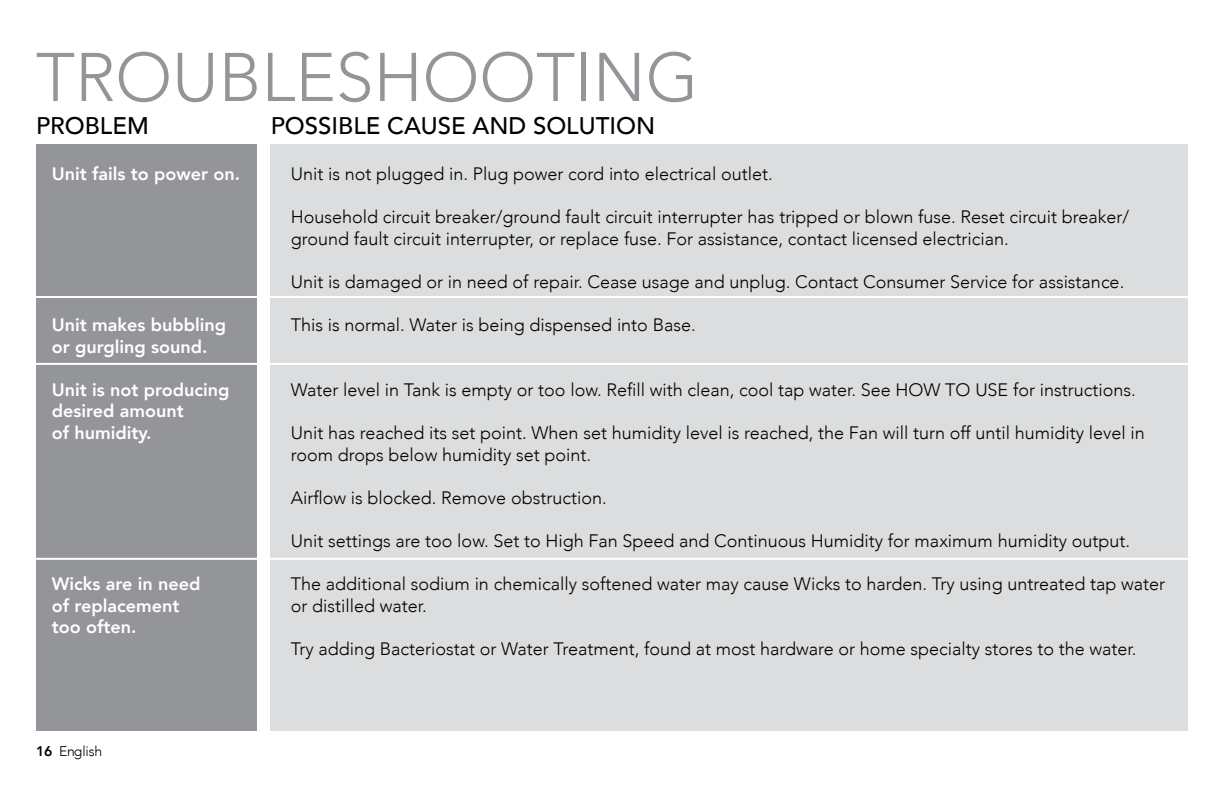
<style>
.page{position:relative;width:1224px;height:792px;background:#fff}
.page>*{position:absolute;margin:0;border:0;box-sizing:border-box;transform-origin:0 0}
.t1{font:300 68px "Avenir";color:#939598}
.t2{font:500 24px "Avenir";color:#000}
.t3{font:300 18px/21.6px "Avenir";color:#000}
.t4{font:800 18px/21.6px "Avenir";color:#fff}
.t5{font:300 14px "Avenir";letter-spacing:-.02em;color:#000}
.s1{font-weight:800}
</style>
<div class="page">
<div style="left:271px;top:144px;width:917px;height:586px;background:#dcddde"></div>
<div style="left:36px;top:144px;width:220px;height:586px;background:#939598"></div>
<hr style="left:36px;top:296px;width:1152px;height:2px;background:#fff">
<hr style="left:36px;top:363px;width:1152px;height:2px;background:#fff">
<hr style="left:36px;top:558px;width:1152px;height:2px;background:#fff">
<h1 class="t1" style="left:36px;top:37px;width:664px">TROUBLESHOOTING</h1>
<h2 class="t2" style="left:36px;top:104px;width:114px">PROBLEM</h2>
<h2 class="t2" style="left:271px;top:104px;width:386px">POSSIBLE CAUSE AND SOLUTION</h2>
<p class="t4" style="left:52px;top:163px;width:190px">Unit fails to power on.</p>
<p class="t4" style="left:52px;top:314px;width:176px">Unit makes bubbling or gurgling sound.</p>
<p class="t4" style="left:52px;top:379px;width:179px">Unit is not producing desired amount<br>of humidity.</p>
<p class="t4" style="left:52px;top:573px;width:150px">Wicks are in need of replacement too often.</p>
<p class="t5" style="left:36px;top:743px;width:68px"><span class="s1">16</span> English</p>
<p class="t3" style="left:291px;top:163px;width:483px">Unit is not plugged in. Plug power cord into electrical outlet.</p>
<p class="t3" style="left:291px;top:206px;width:840px">Household circuit breaker/ground fault circuit interrupter has tripped or blown fuse. Reset circuit breaker/ ground fault circuit interrupter, or replace fuse. For assistance, contact licensed electrician.</p>
<p class="t3" style="left:291px;top:271px;width:835px">Unit is damaged or in need of repair. Cease usage and unplug. Contact Consumer Service for assistance.</p>
<p class="t3" style="left:291px;top:314px;width:406px">This is normal. Water is being dispensed into Base.</p>
<p class="t3" style="left:291px;top:379px;width:846px">Water level in Tank is empty or too low. Refill with clean, cool tap water. See HOW TO USE for instructions.</p>
<p class="t3" style="left:291px;top:422px;width:856px">Unit has reached its set point. When set humidity level is reached, the Fan will turn off until humidity level in room drops below humidity set point.</p>
<p class="t3" style="left:291px;top:487px;width:317px">Airflow is blocked. Remove obstruction.</p>
<p class="t3" style="left:291px;top:530px;width:841px">Unit settings are too low. Set to High Fan Speed and Continuous Humidity for maximum humidity output.</p>
<p class="t3" style="left:291px;top:573px;width:876px">The additional sodium in chemically softened water may cause Wicks to harden. Try using untreated tap water or distilled water.</p>
<p class="t3" style="left:291px;top:638px;width:847px">Try adding Bacteriostat or Water Treatment, found at most hardware or home specialty stores to the water.</p>
</div>
